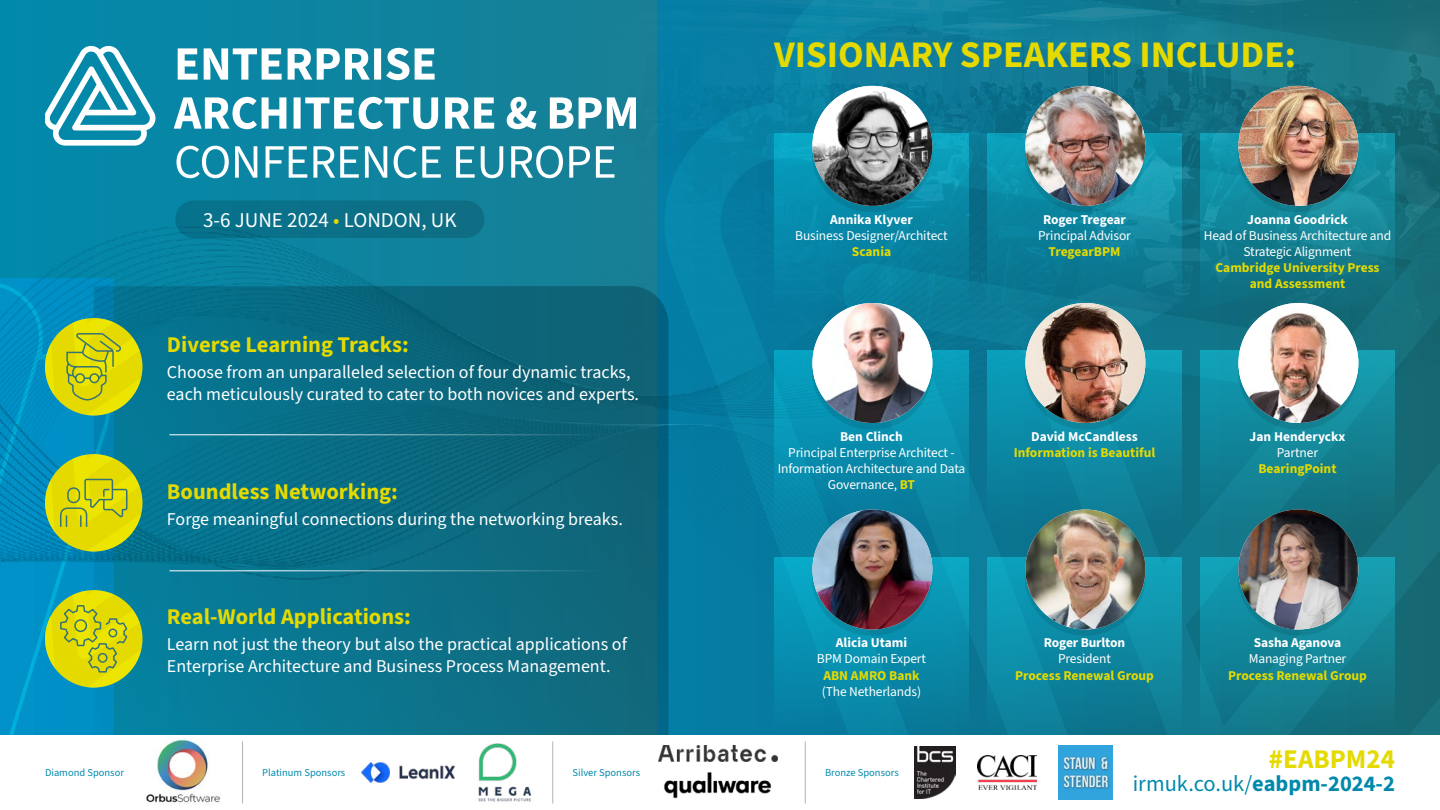
<style>
.page{position:relative;width:1440px;height:810px;background:#fff}
.page>*{position:absolute;margin:0;border:0;box-sizing:border-box;transform-origin:0 0}
.t1{font:700 37.5px "Source Sans 3";color:#e5da00}
.t2{font:700 27px "Source Sans 3";color:#e5da00}
.t3{font:700 22.5px "Source Sans 3";color:#e5da00}
.t4{font:22.5px "Source Sans 3";color:#0189ac}
.t5{font:21px "Source Sans 3";color:#fff}
.t6{font:18px/21.6px "Source Sans 3";color:#fff}
.t7{font:13.5px/16.2px "Source Sans 3";letter-spacing:-.01em;color:#fff;text-align:center}
.t8{font:700 13.5px/16.2px "Source Sans 3";color:#e5da00;text-align:center}
.t9{font:700 13.5px "Source Sans 3";color:#fff}
.t10{font:10.5px "Source Sans 3";color:#0189ac}
.s1{color:#e5da00}
.s2{font-weight:700;color:#e5da00}
.s3{font-weight:700}
</style>
<div class="page">
<div style="left:0;top:0;width:1440px;height:735px;background:#0c85a2"></div>
<svg style="left:1359px;top:396px;width:81px;height:339px;background:#166b76"></svg>
<img style="left:565px;top:0;width:875px;height:396px">
<img style="left:0;top:57px;width:1323px;height:678px">
<svg style="left:94px;top:286px;width:574px;height:449px"></svg>
<div style="left:175px;top:201px;width:309px;height:37px;background:#0b7088;border-radius:19px"></div>
<hr style="left:169px;top:434px;width:478px;height:1px;background:#fff">
<hr style="left:169px;top:570px;width:478px;height:1px;background:#fff">
<svg style="left:45px;top:318px;width:97px;height:98px;background:#aac32c"></svg>
<svg style="left:45px;top:454px;width:97px;height:98px;background:#adc42a"></svg>
<svg style="left:45px;top:590px;width:97px;height:98px;background:#abc52e"></svg>
<div style="left:108px;top:628px;width:9px;height:9px;border:2px solid #fff;border-radius:50%"></div>
<svg style="left:45px;top:46px;width:111px;height:100px"></svg>
<svg style="left:176px;top:146px;width:438px;height:32px"></svg>
<svg style="left:174px;top:97px;width:462px;height:32px"></svg>
<svg style="left:178px;top:48px;width:257px;height:32px"></svg>
<img style="left:146px;top:739px;width:74px;height:64px">
<hr style="left:242px;top:741px;width:1px;height:63px;background:#b3b3b3">
<hr style="left:552px;top:741px;width:1px;height:63px;background:#b3b3b3">
<hr style="left:805px;top:741px;width:1px;height:63px;background:#b3b3b3">
<img style="left:361px;top:763px;width:94px;height:19px">
<img style="left:478px;top:743px;width:53px;height:59px">
<img style="left:915px;top:747px;width:40px;height:51px">
<img style="left:978px;top:756px;width:58px;height:33px">
<img style="left:1059px;top:746px;width:54px;height:54px">
<div style="left:774px;top:133px;width:195px;height:179px;background:linear-gradient(to bottom,#0aa4c1,#077696)"></div>
<div style="left:774px;top:351px;width:195px;height:178px;background:linear-gradient(to bottom,#07a0bf,#0a80a0)"></div>
<div style="left:774px;top:557px;width:195px;height:178px;background:linear-gradient(to bottom,#09a6c4,#097b9c)"></div>
<svg style="left:987px;top:133px;width:195px;height:179px"></svg>
<div style="left:987px;top:351px;width:195px;height:178px;background:linear-gradient(to bottom,#0c9fba,#0e748e)"></div>
<div style="left:987px;top:557px;width:195px;height:178px;background:linear-gradient(to bottom,#0fa6c0,#0d768f)"></div>
<div style="left:1200px;top:133px;width:195px;height:179px;background:linear-gradient(to bottom,#149cb2,#136c7b)"></div>
<div style="left:1200px;top:351px;width:195px;height:178px;background:linear-gradient(to bottom,#139eb3,#13707f)"></div>
<div style="left:1200px;top:557px;width:195px;height:178px;background:linear-gradient(to bottom,#14a0b6,#13707f)"></div>
<div style="left:812px;top:91px;width:121px;height:121px;background:#000;opacity:.1"></div>
<img style="left:812px;top:86px;width:120px;height:120px;border-radius:60px">
<div style="left:812px;top:309px;width:121px;height:121px;background:#000;opacity:.1"></div>
<img style="left:812px;top:303px;width:120px;height:120px;border-radius:60px">
<div style="left:812px;top:515px;width:121px;height:121px;background:#000;opacity:.1"></div>
<img style="left:812px;top:510px;width:120px;height:120px;border-radius:60px">
<div style="left:1025px;top:91px;width:121px;height:121px;background:#000;opacity:.1"></div>
<img style="left:1025px;top:86px;width:120px;height:120px;border-radius:60px">
<div style="left:1025px;top:309px;width:121px;height:121px;background:#000;opacity:.1"></div>
<img style="left:1025px;top:303px;width:120px;height:120px;border-radius:60px">
<div style="left:1025px;top:515px;width:121px;height:121px;background:#000;opacity:.1"></div>
<img style="left:1025px;top:510px;width:120px;height:120px;border-radius:60px">
<div style="left:1238px;top:91px;width:121px;height:121px;background:#000;opacity:.1"></div>
<img style="left:1238px;top:86px;width:120px;height:120px;border-radius:60px">
<div style="left:1238px;top:309px;width:121px;height:121px;background:#000;opacity:.1"></div>
<img style="left:1238px;top:303px;width:120px;height:120px;border-radius:60px">
<div style="left:1238px;top:515px;width:121px;height:121px;background:#000;opacity:.1"></div>
<img style="left:1238px;top:510px;width:120px;height:120px;border-radius:60px">
<img style="left:659px;top:746px;width:118px;height:16px">
<img style="left:664px;top:772px;width:107px;height:27px">
<p class="t5" style="left:203px;top:206px;width:255px">3-6 JUNE 2024 <span class="s1">•</span> LONDON, UK</p>
<p class="t3" style="left:167px;top:329px;width:243px">Diverse Learning Tracks:</p>
<p class="t6" style="left:167px;top:362px;width:474px">Choose from an unparalleled selection of four dynamic tracks, each meticulously curated to cater to both novices and experts.</p>
<p class="t3" style="left:167px;top:476px;width:233px">Boundless Networking:</p>
<p class="t6" style="left:167px;top:509px;width:457px">Forge meaningful connections during the networking breaks.</p>
<p class="t3" style="left:167px;top:601px;width:246px">Real-World Applications:</p>
<p class="t6" style="left:167px;top:634px;width:462px">Learn not just the theory but also the practical applications of<br>Enterprise Architecture and Business Process Management.</p>
<h1 class="t1" style="left:774px;top:29px;width:524px">VISIONARY SPEAKERS INCLUDE:</h1>
<p class="t9" style="left:830px;top:210px;width:84px">Annika Klyver</p>
<p class="t7" style="left:795px;top:228px;width:154px">Business Designer/Architect</p>
<p class="t8" style="left:852px;top:244px;width:41px">Scania</p>
<p class="t9" style="left:1043px;top:210px;width:84px">Roger Tregear</p>
<p class="t7" style="left:1038px;top:228px;width:94px">Principal Advisor</p>
<p class="t8" style="left:1049px;top:244px;width:73px">TregearBPM</p>
<p class="t9" style="left:1247px;top:210px;width:102px">Joanna Goodrick</p>
<p class="t7" style="left:1204px;top:228px;width:189px">Head of Business Architecture and<br>Strategic Alignment</p>
<p class="t8" style="left:1215px;top:260px;width:166px">Cambridge University Press and Assessment</p>
<p class="t9" style="left:840px;top:427px;width:64px">Ben Clinch</p>
<p class="t7" style="left:778px;top:445px;width:189px">Principal Enterprise Architect -<br>Information Architecture and Data<br>Governance, <span class="s2">BT</span></p>
<p class="t9" style="left:1031px;top:427px;width:108px">David McCandless</p>
<p class="t8" style="left:1014px;top:445px;width:143px">Information is Beautiful</p>
<p class="t9" style="left:1250px;top:427px;width:97px">Jan Henderyckx</p>
<p class="t7" style="left:1277px;top:445px;width:43px">Partner</p>
<p class="t8" style="left:1258px;top:461px;width:80px">BearingPoint</p>
<p class="t9" style="left:836px;top:634px;width:73px">Alicia Utami</p>
<p class="t7" style="left:817px;top:651px;width:111px">BPM Domain Expert</p>
<p class="t8" style="left:823px;top:667px;width:98px">ABN AMRO Bank</p>
<p class="t7" style="left:822px;top:684px;width:101px">(The Netherlands)</p>
<p class="t9" style="left:1044px;top:634px;width:83px">Roger Burlton</p>
<p class="t7" style="left:1058px;top:651px;width:54px">President</p>
<p class="t8" style="left:1015px;top:667px;width:140px">Process Renewal Group</p>
<p class="t9" style="left:1254px;top:634px;width:89px">Sasha Aganova</p>
<p class="t7" style="left:1249px;top:651px;width:99px">Managing Partner</p>
<p class="t8" style="left:1228px;top:667px;width:140px">Process Renewal Group</p>
<p class="t10" style="left:45px;top:765px;width:81px">Diamond Sponsor</p>
<p class="t10" style="left:262px;top:765px;width:85px">Platinum Sponsors</p>
<p class="t10" style="left:825px;top:765px;width:75px">Bronze Sponsors</p>
<p class="t10" style="left:572px;top:765px;width:69px">Silver Sponsors</p>
<h2 class="t2" style="left:1269px;top:741px;width:128px">#EABPM24</h2>
<p class="t4" style="left:1133px;top:768px;width:264px">irmuk.co.uk/<span class="s3">eabpm-2024-2</span></p>
</div>
